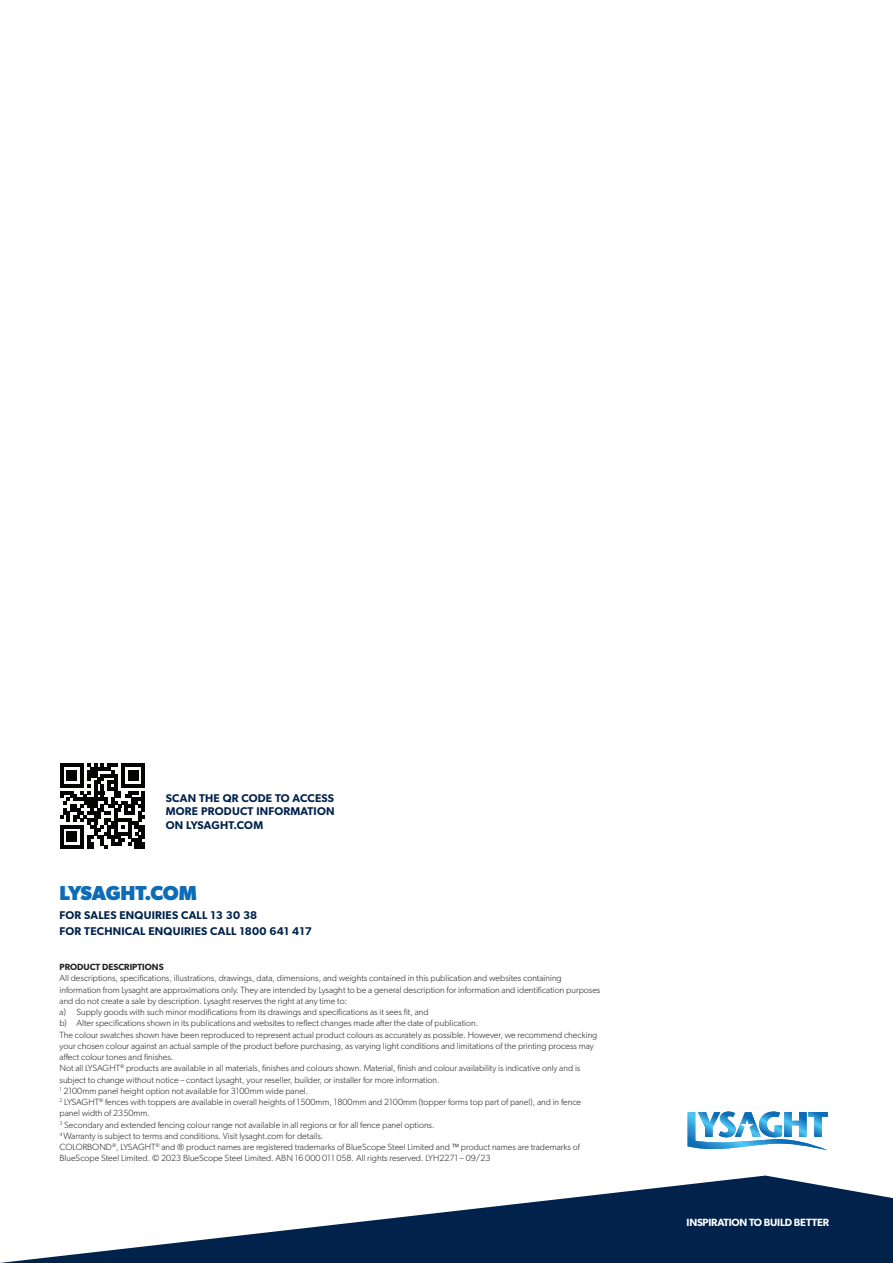
<style>
.page{position:relative;width:893px;height:1263px;background:#fff}
.page>*{position:absolute;margin:0;border:0;box-sizing:border-box;transform-origin:0 0}
._03_Body_headings{font:700 20.25px "Gibson";letter-spacing:-.015em;color:#0d6cb6}
._03_Body_headings-2{font:600 11.25px/13.5px "Gibson";letter-spacing:.02em;color:#00224b}
.t1{font:600 10.5px "Gibson";letter-spacing:-.02em;color:#fff}
.Page_Text{font:300 9px/11.2px "Gibson";color:#231f20}
.Page_Text-2{font:600 9px "Gibson";color:#231f20}
</style>
<div class="page">
<svg style="left:0;top:1175px;width:893px;height:88px;fill:#00224b"></svg>
<svg style="left:688px;top:1111px;width:140px;height:40px"></svg>
<svg style="left:60px;top:764px;width:85px;height:85px"></svg>
<hr style="left:60px;top:845px;width:24px;height:4px;background:#040503">
<div style="left:67px;top:832px;width:10px;height:10px;background:#040503"></div>
<p class="_03_Body_headings-2" style="left:166px;top:791px;width:170px;text-align:justify">SCAN THE QR CODE TO ACCESS MORE PRODUCT INFORMATION ON LYSAGHT.COM</p>
<p class="_03_Body_headings" style="left:60px;top:880px;width:139px">LYSAGHT.COM</p>
<p class="_03_Body_headings-2" style="left:60px;top:907px;width:254px;line-height:15.3px">FOR SALES ENQUIRIES CALL 13 30 38<br>FOR TECHNICAL ENQUIRIES CALL 1800 641 417</p>
<p class="Page_Text-2" style="left:60px;top:962px;width:106px">PRODUCT DESCRIPTIONS</p>
<p class="Page_Text" style="left:60px;top:972px;width:542px">All descriptions, specifications, illustrations, drawings, data, dimensions, and weights contained in this publication and websites containing information from Lysaght are approximations only. They are intended by Lysaght to be a general description for information and identification purposes and do not create a sale by description. Lysaght reserves the right at any time to:</p>
<p class="Page_Text" style="left:60px;top:1006px;width:371px">a) Supply goods with such minor modifications from its drawings and specifications as it sees fit, and</p>
<p class="Page_Text" style="left:60px;top:1017px;width:420px">b) Alter specifications shown in its publications and websites to reflect changes made after the date of publication.</p>
<p class="Page_Text" style="left:60px;top:1029px;width:539px">The colour swatches shown have been reproduced to represent actual product colours as accurately as possible. However, we recommend checking your chosen colour against an actual sample of the product before purchasing, as varying light conditions and limitations of the printing process may affect colour tones and finishes.</p>
<p class="Page_Text" style="left:60px;top:1062px;width:522px">Not all LYSAGHT<sup>®</sup> products are available in all materials, finishes and colours shown. Material, finish and colour availability is indicative only and is subject to change without notice – contact Lysaght, your reseller, builder, or installer for more information.</p>
<p class="Page_Text" style="left:60px;top:1085px;width:250px"><sup>1</sup> 2100mm panel height option not available for 3100mm wide panel.</p>
<p class="Page_Text" style="left:60px;top:1096px;width:523px"><sup>2</sup> LYSAGHT<sup>®</sup> fences with toppers are available in overall heights of 1500mm, 1800mm and 2100mm (topper forms top part of panel), and in fence panel width of 2350mm.</p>
<p class="Page_Text" style="left:60px;top:1119px;width:377px"><sup>3</sup> Secondary and extended fencing colour range not available in all regions or for all fence panel options.</p>
<p class="Page_Text" style="left:60px;top:1130px;width:265px"><sup>4</sup> Warranty is subject to terms and conditions. Visit lysaght.com for details.</p>
<p class="Page_Text" style="left:60px;top:1141px;width:522px">COLORBOND<sup>®</sup>, LYSAGHT<sup>®</sup> and ® product names are registered trademarks of BlueScope Steel Limited and ™ product names are trademarks of<br>BlueScope Steel Limited. © 2023 BlueScope Steel Limited. ABN 16 000 011 058. All rights reserved. LYH2271 – 09/23</p>
<p class="t1" style="left:686px;top:1216px;width:144px">INSPIRATION TO BUILD BETTER</p>
</div>
